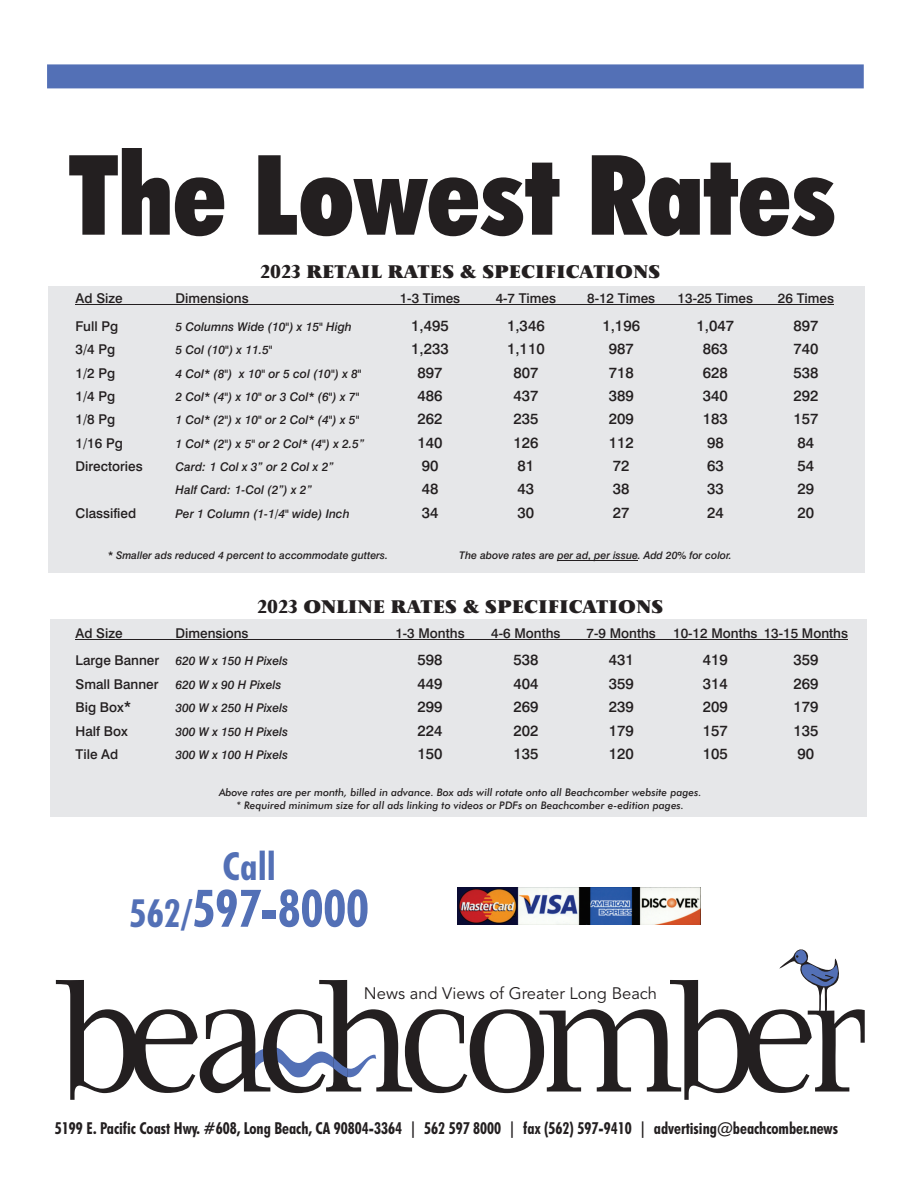
<style>
.page{position:relative;width:918px;height:1188px;background:#fff}
.page>*{position:absolute;margin:0;border:0;box-sizing:border-box;transform-origin:0 0}
.t1{font:159.6px "Fascinate";letter-spacing:-.08em;color:#231f20}
.t2{font:900 condensed 111.45px "Futura BT";color:#231f20}
.t3{font:700 condensed 51.75px "Futura BT";color:#5370b6}
.t4{font:700 condensed 38.85px "Futura BT";color:#5370b6}
.t5{font:900 21px "Lapidary 333 BT";color:#231f20}
.t6{font:700 condensed 16.5px "Futura BT";color:#231f20}
.t7{font:16.5px "Avenir";color:#231f20}
.t8{font:500 15px "Swiss 721 BT";color:#231f20}
.t9{font:500 13.5px "Swiss 721 BT";color:#231f20}
.t10{font:italic 500 12px "Swiss 721 BT";color:#231f20}
.t11{font:italic 500 10.5px/12.6px "Futura BT";color:#231f20;text-align:center}
.t12{font:italic 500 10.5px "Swiss 721 BT";color:#231f20}
.s1{font-style:normal;font-size:13.5px}
.s2{font-size:15px}
.s3{font-size:38.85px}
</style>
<div class="page">
<div style="left:48px;top:286px;width:817px;height:287px;background:#e6e7e9"></div>
<div style="left:50px;top:619px;width:817px;height:197px;background:#e6e7e9"></div>
<div style="left:47px;top:64px;width:817px;height:24px;background:#5370b6"></div>
<svg style="left:779px;top:949px;width:60px;height:66px"></svg>
<svg style="left:242px;top:1047px;width:134px;height:33px"></svg>
<img style="left:458px;top:887px;width:242px;height:38px">
<hr style="left:76px;top:304px;width:758px;height:1px;background:#231f20">
<hr style="left:557px;top:560px;width:81px;height:1px;background:#231f20">
<hr style="left:76px;top:639px;width:772px;height:1px;background:#231f20">
<h2 class="t2" style="left:69px;top:150px;width:769px">The Lowest Rates</h2>
<h3 class="t5" style="left:260px;top:262px;width:402px">2023 RETAIL RATES &amp; SPECIFICATIONS</h3>
<p class="t9" style="left:76px;top:293px;width:49px">Ad Size</p>
<p class="t9" style="left:176px;top:293px;width:75px">Dimensions</p>
<p class="t9" style="left:400px;top:293px;width:62px">1-3 Times</p>
<p class="t9" style="left:496px;top:293px;width:62px">4-7 Times</p>
<p class="t9" style="left:587px;top:293px;width:69px">8-12 Times</p>
<p class="t9" style="left:678px;top:293px;width:77px">13-25 Times</p>
<p class="t9" style="left:778px;top:293px;width:58px">26 Times</p>
<p class="t9" style="left:76px;top:321px;width:44px">Full Pg</p>
<p class="t10" style="left:176px;top:322px;width:178px">5 Columns Wide (10") x 15" High</p>
<p class="t8" style="left:411px;top:319px;width:39px">1,495</p>
<p class="t8" style="left:507px;top:319px;width:39px">1,346</p>
<p class="t8" style="left:602px;top:319px;width:39px">1,196</p>
<p class="t8" style="left:697px;top:319px;width:39px">1,047</p>
<p class="t8" style="left:793px;top:319px;width:27px">897</p>
<p class="t9" style="left:76px;top:344px;width:41px">3/4 Pg</p>
<p class="t10" style="left:176px;top:345px;width:99px">5 Col (10") x 11.5"</p>
<p class="t8" style="left:411px;top:343px;width:39px">1,233</p>
<p class="t8" style="left:507px;top:343px;width:39px">1,110</p>
<p class="t8" style="left:609px;top:343px;width:27px">987</p>
<p class="t8" style="left:703px;top:343px;width:27px">863</p>
<p class="t8" style="left:793px;top:343px;width:27px">740</p>
<p class="t9" style="left:76px;top:367px;width:41px">1/2 Pg</p>
<p class="t10" style="left:176px;top:368px;width:188px">4 Col* (8") x 10" or 5 col (10") x 8"</p>
<p class="t8" style="left:418px;top:366px;width:27px">897</p>
<p class="t8" style="left:513px;top:366px;width:27px">807</p>
<p class="t8" style="left:609px;top:366px;width:27px">718</p>
<p class="t8" style="left:703px;top:366px;width:27px">628</p>
<p class="t8" style="left:793px;top:366px;width:27px">538</p>
<p class="t9" style="left:76px;top:391px;width:41px">1/4 Pg</p>
<p class="t10" style="left:176px;top:392px;width:185px">2 Col* (4") x 10" or 3 Col* (6") x 7"</p>
<p class="t8" style="left:418px;top:390px;width:27px">486</p>
<p class="t8" style="left:513px;top:390px;width:27px">437</p>
<p class="t8" style="left:609px;top:390px;width:27px">389</p>
<p class="t8" style="left:703px;top:390px;width:27px">340</p>
<p class="t8" style="left:793px;top:390px;width:27px">292</p>
<p class="t9" style="left:76px;top:414px;width:41px">1/8 Pg</p>
<p class="t10" style="left:176px;top:415px;width:185px">1 Col* (2") x 10" or 2 Col* (4") x 5"</p>
<p class="t8" style="left:418px;top:413px;width:27px">262</p>
<p class="t8" style="left:513px;top:413px;width:27px">235</p>
<p class="t8" style="left:609px;top:413px;width:27px">209</p>
<p class="t8" style="left:703px;top:413px;width:27px">183</p>
<p class="t8" style="left:793px;top:413px;width:27px">157</p>
<p class="t9" style="left:76px;top:437px;width:49px">1/16 Pg</p>
<p class="t10" style="left:176px;top:439px;width:190px">1 Col* (2") x 5" or 2 Col* (4") x 2.5”</p>
<p class="t8" style="left:418px;top:436px;width:27px">140</p>
<p class="t8" style="left:513px;top:436px;width:27px">126</p>
<p class="t8" style="left:609px;top:436px;width:27px">112</p>
<p class="t8" style="left:707px;top:436px;width:18px">98</p>
<p class="t8" style="left:798px;top:436px;width:18px">84</p>
<p class="t9" style="left:76px;top:461px;width:69px">Directories</p>
<p class="t10" style="left:176px;top:462px;width:160px">Card: 1 Col x 3” or 2 Col x 2”</p>
<p class="t8" style="left:422px;top:460px;width:18px">90</p>
<p class="t8" style="left:518px;top:460px;width:18px">81</p>
<p class="t8" style="left:613px;top:460px;width:18px">72</p>
<p class="t8" style="left:707px;top:460px;width:18px">63</p>
<p class="t8" style="left:798px;top:460px;width:18px">54</p>
<p class="t10" style="left:176px;top:485px;width:138px">Half Card: 1-Col (2”) x 2”</p>
<p class="t8" style="left:422px;top:483px;width:18px">48</p>
<p class="t8" style="left:518px;top:483px;width:18px">43</p>
<p class="t8" style="left:613px;top:483px;width:18px">38</p>
<p class="t8" style="left:707px;top:483px;width:18px">33</p>
<p class="t8" style="left:798px;top:483px;width:18px">29</p>
<p class="t9" style="left:76px;top:508px;width:62px">Classified</p>
<p class="t10" style="left:176px;top:509px;width:176px">Per 1 Column (1-1/4" wide) Inch</p>
<p class="t8" style="left:422px;top:506px;width:18px">34</p>
<p class="t8" style="left:518px;top:506px;width:18px">30</p>
<p class="t8" style="left:613px;top:506px;width:18px">27</p>
<p class="t8" style="left:707px;top:506px;width:18px">24</p>
<p class="t8" style="left:798px;top:506px;width:18px">20</p>
<p class="t12" style="left:108px;top:551px;width:282px">* Smaller ads reduced 4 percent to accommodate gutters.</p>
<p class="t12" style="left:459px;top:551px;width:274px">The above rates are per ad, per issue. Add 20% for color.</p>
<h3 class="t5" style="left:257px;top:597px;width:408px">2023 ONLINE RATES &amp; SPECIFICATIONS</h3>
<p class="t9" style="left:76px;top:628px;width:49px">Ad Size</p>
<p class="t9" style="left:176px;top:628px;width:75px">Dimensions</p>
<p class="t9" style="left:395px;top:628px;width:71px">1-3 Months</p>
<p class="t9" style="left:491px;top:628px;width:71px">4-6 Months</p>
<p class="t9" style="left:587px;top:628px;width:71px">7-9 Months</p>
<p class="t9" style="left:673px;top:628px;width:176px">10-12 Months 13-15 Months</p>
<p class="t10" style="left:76px;top:656px;width:214px"><span class="s1">Large Banner</span> 620 W x 150 H Pixels</p>
<p class="t8" style="left:417px;top:654px;width:27px">598</p>
<p class="t8" style="left:513px;top:654px;width:27px">538</p>
<p class="t8" style="left:609px;top:654px;width:27px">431</p>
<p class="t8" style="left:703px;top:654px;width:27px">419</p>
<p class="t8" style="left:793px;top:654px;width:27px">359</p>
<p class="t9" style="left:76px;top:679px;width:85px">Small Banner</p>
<p class="t10" style="left:176px;top:680px;width:107px">620 W x 90 H Pixels</p>
<p class="t8" style="left:417px;top:677px;width:27px">449</p>
<p class="t8" style="left:513px;top:677px;width:27px">404</p>
<p class="t8" style="left:609px;top:677px;width:27px">359</p>
<p class="t8" style="left:703px;top:677px;width:27px">314</p>
<p class="t8" style="left:793px;top:677px;width:27px">269</p>
<p class="t9" style="left:76px;top:702px;width:57px">Big Box<span class="s2">*</span></p>
<p class="t10" style="left:176px;top:703px;width:114px">300 W x 250 H Pixels</p>
<p class="t8" style="left:417px;top:701px;width:27px">299</p>
<p class="t8" style="left:513px;top:701px;width:27px">269</p>
<p class="t8" style="left:609px;top:701px;width:27px">239</p>
<p class="t8" style="left:703px;top:701px;width:27px">209</p>
<p class="t8" style="left:793px;top:701px;width:27px">179</p>
<p class="t9" style="left:76px;top:725px;width:54px">Half Box</p>
<p class="t10" style="left:176px;top:726px;width:114px">300 W x 150 H Pixels</p>
<p class="t8" style="left:417px;top:724px;width:27px">224</p>
<p class="t8" style="left:513px;top:724px;width:27px">202</p>
<p class="t8" style="left:609px;top:724px;width:27px">179</p>
<p class="t8" style="left:703px;top:724px;width:27px">157</p>
<p class="t8" style="left:793px;top:724px;width:27px">135</p>
<p class="t9" style="left:76px;top:749px;width:44px">Tile Ad</p>
<p class="t10" style="left:176px;top:750px;width:114px">300 W x 100 H Pixels</p>
<p class="t8" style="left:417px;top:748px;width:27px">150</p>
<p class="t8" style="left:513px;top:748px;width:27px">135</p>
<p class="t8" style="left:609px;top:748px;width:27px">120</p>
<p class="t8" style="left:703px;top:748px;width:27px">105</p>
<p class="t8" style="left:798px;top:748px;width:18px">90</p>
<p class="t11" style="left:219px;top:787px;width:484px">Above rates are per month, billed in advance. Box ads will rotate onto all Beachcomber website pages. * Required minimum size for all ads linking to videos or PDFs on Beachcomber e-edition pages.</p>
<h3 class="t4" style="left:223px;top:850px;width:55px">Call</h3>
<h3 class="t3" style="left:130px;top:887px;width:241px"><span class="s3">562/</span>597-8000</h3>
<h1 class="t1" style="left:48px;top:940px;width:819px">beachcomber</h1>
<h3 class="t6" style="left:55px;top:1121px;width:785px">5199 E. Pacific Coast Hwy. #608, Long Beach, CA 90804-3364 | 562 597 8000 | fax (562) 597-9410 | advertising@beachcomber.news</h3>
<h3 class="t7" style="left:364px;top:987px;width:295px">News and Views of Greater Long Beach</h3>
</div>
